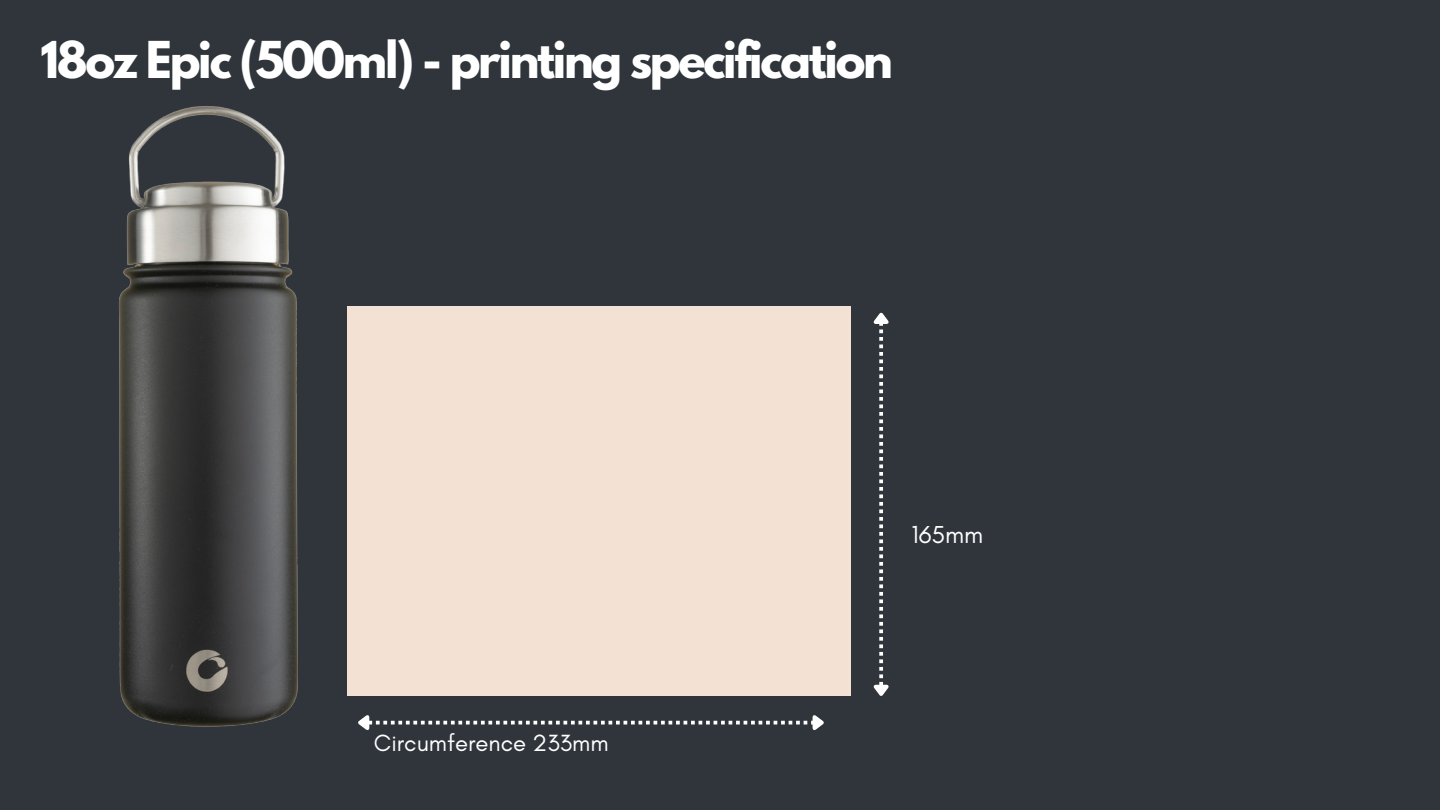
<style>
.page{position:relative;width:1440px;height:810px;background:#2f353b}
.page>*{position:absolute;margin:0;border:0;box-sizing:border-box;transform-origin:0 0}
.t1{font:700 45px "League Spartan";letter-spacing:-.05em;color:#fff}
.t2{font:25px "Glacial Indifference";color:#fff}
.t3{font:23.9px "Glacial Indifference";color:#fff}
</style>
<div class="page">
<img style="left:119px;top:106px;width:229px;height:621px">
<div style="left:348px;top:306px;width:503px;height:390px;background:#f3e1d3"></div>
<svg style="left:358px;top:715px;width:466px;height:15px"></svg>
<svg style="left:873px;top:312px;width:16px;height:384px"></svg>
<p class="t1" style="left:40px;top:37px;width:854px">18oz Epic (500ml) - printing specification</p>
<p class="t3" style="left:374px;top:729px;width:236px">Circumference 233mm</p>
<p class="t2" style="left:912px;top:520px;width:73px">165mm</p>
</div>
